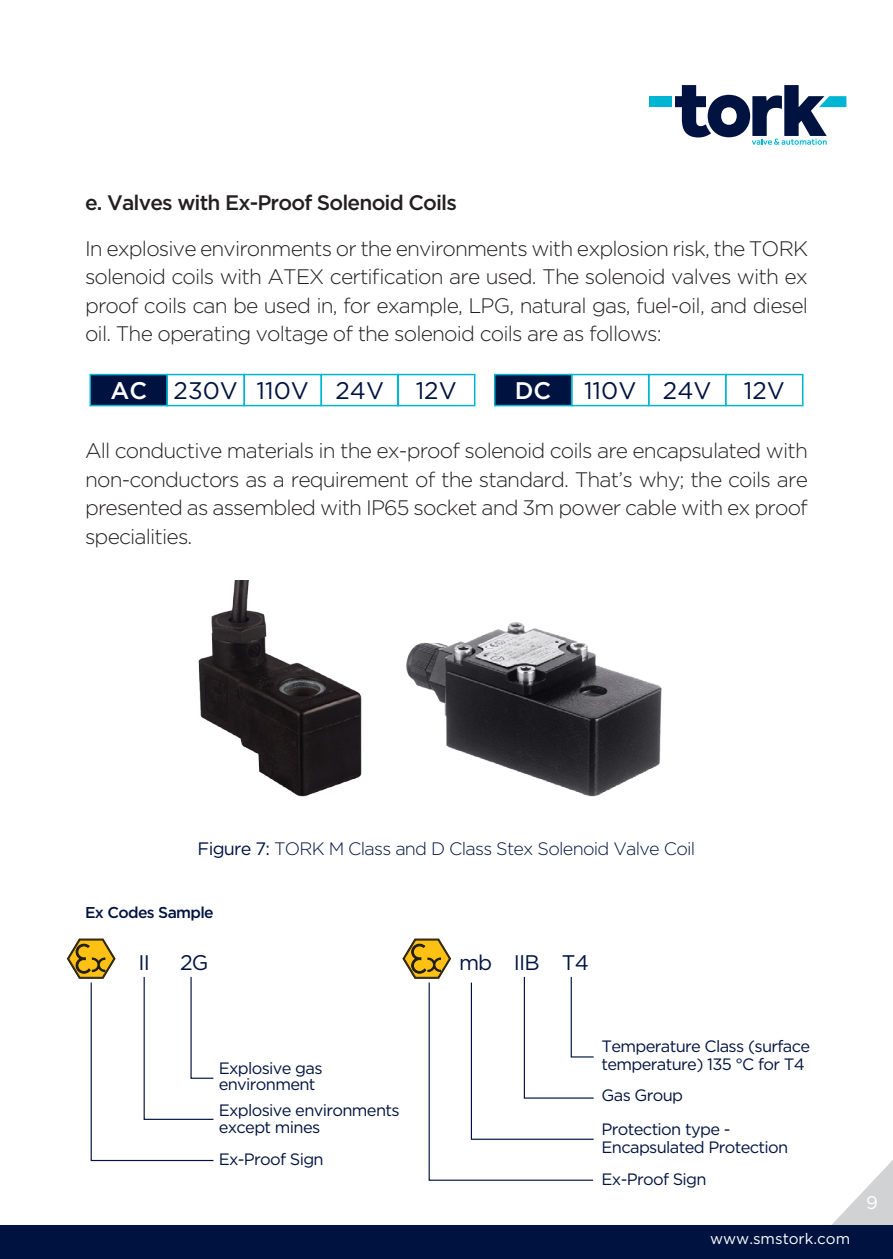
<style>
.page{position:relative;width:893px;height:1259px;background:#fff}
.page>*{position:absolute;margin:0;border:0;box-sizing:border-box;transform-origin:0 0}
.t1{font:24px "Gotham HTF";color:#001340}
.t2{font:500 24px "Gotham HTF";color:#fff}
.t3{font:300 21px/28.5px "Gotham HTF";letter-spacing:-.04em;color:#231f20;text-align:justify}
.t4{font:500 21px "Gotham HTF";letter-spacing:-.04em;color:#231f20}
.t5{font:21px "Gotham HTF";letter-spacing:-.04em;color:#001340}
.t6{font:18.3px "Gotham HTF";color:#fff}
.t7{font:300 18px "Gotham HTF";letter-spacing:-.04em;color:#001340}
.t8{font:16.5px/16.2px "Gotham HTF";letter-spacing:-.04em;color:#001340}
.t9{font:500 15.6px "Gotham HTF";letter-spacing:-.04em;color:#001340}
.t10{font:15.3px "Gotham HTF";color:#fff}
.s1{font-weight:500;color:#fff}
.s2{font-weight:400}
</style>
<div class="page">
<svg style="left:832px;top:1160px;width:61px;height:65px"></svg>
<div style="left:0;top:1225px;width:893px;height:34px;background:#001340"></div>
<svg style="left:675px;top:85px;width:171px;height:60px"></svg>
<div style="left:650px;top:96px;width:22px;height:11px;background:#00b5d1"></div>
<div style="left:494px;top:374px;width:78px;height:32px;background:#001340;border:2px solid #00b5d1"></div>
<div style="left:648px;top:374px;width:78px;height:32px;border:2px solid #00b5d1"></div>
<div style="left:571px;top:374px;width:78px;height:32px;border:2px solid #00b5d1"></div>
<div style="left:725px;top:374px;width:78px;height:32px;border:2px solid #00b5d1"></div>
<div style="left:89px;top:374px;width:79px;height:32px;background:#001340;border:2px solid #00b5d1"></div>
<div style="left:244px;top:374px;width:78px;height:32px;border:2px solid #00b5d1"></div>
<div style="left:166px;top:374px;width:79px;height:32px;border:2px solid #00b5d1"></div>
<div style="left:321px;top:374px;width:78px;height:32px;border:2px solid #00b5d1"></div>
<div style="left:397px;top:374px;width:78px;height:32px;border:2px solid #00b5d1"></div>
<svg style="left:67px;top:938px;width:147px;height:223px"></svg>
<svg style="left:402px;top:938px;width:192px;height:243px"></svg>
<img style="left:406px;top:622px;width:256px;height:175px">
<img style="left:198px;top:581px;width:164px;height:216px">
<p class="t4" style="left:85px;top:191px;width:373px">e. Valves with Ex-Proof Solenoid Coils</p>
<p class="t3" style="left:85px;top:234px;width:724px">In explosive environments or the environments with explosion risk, the TORK solenoid coils with ATEX certification are used. The solenoid valves with ex proof coils can be used in, for example, LPG, natural gas, fuel-oil, and diesel oil. The operating voltage of the solenoid coils are as follows:</p>
<p class="t1" style="left:110px;top:377px;width:275px"><span class="s1">AC</span> 230V 110V 24V</p>
<p class="t1" style="left:416px;top:377px;width:42px">12V</p>
<p class="t2" style="left:515px;top:377px;width:38px">DC</p>
<p class="t1" style="left:584px;top:377px;width:129px">110V 24V</p>
<p class="t1" style="left:744px;top:377px;width:42px">12V</p>
<p class="t3" style="left:85px;top:436px;width:724px">All conductive materials in the ex-proof solenoid coils are encapsulated with non-conductors as a requirement of the standard. That’s why; the coils are presented as assembled with IP65 socket and 3m power cable with ex proof specialities.</p>
<p class="t7" style="left:198px;top:838px;width:499px"><span class="s2">Figure 7:</span> TORK M Class and D Class Stex Solenoid Valve Coil</p>
<p class="t9" style="left:85px;top:903px;width:130px">Ex Codes Sample</p>
<p class="t5" style="left:138px;top:951px;width:13px">II</p>
<p class="t5" style="left:180px;top:951px;width:30px">2G</p>
<p class="t5" style="left:459px;top:951px;width:131px">mb IIB T4</p>
<p class="t8" style="left:219px;top:1059px;width:105px">Explosive gas environment</p>
<p class="t8" style="left:219px;top:1102px;width:182px">Explosive environments except mines</p>
<p class="t8" style="left:219px;top:1150px;width:107px">Ex-Proof Sign</p>
<p class="t8" style="left:602px;top:1037px;width:210px;line-height:17.7px">Temperature Class (surface temperature) 135 °C for T4</p>
<p class="t8" style="left:602px;top:1077px;width:130px;line-height:34.5px">Gas Group<br>Protection type -</p>
<p class="t8" style="left:602px;top:1139px;width:188px">Encapsulated Protection</p>
<p class="t8" style="left:602px;top:1171px;width:107px">Ex-Proof Sign</p>
<p class="t10" style="left:710px;top:1229px;width:142px">www.smstork.com</p>
<p class="t6" style="left:866px;top:1192px;width:13px">9</p>
</div>
